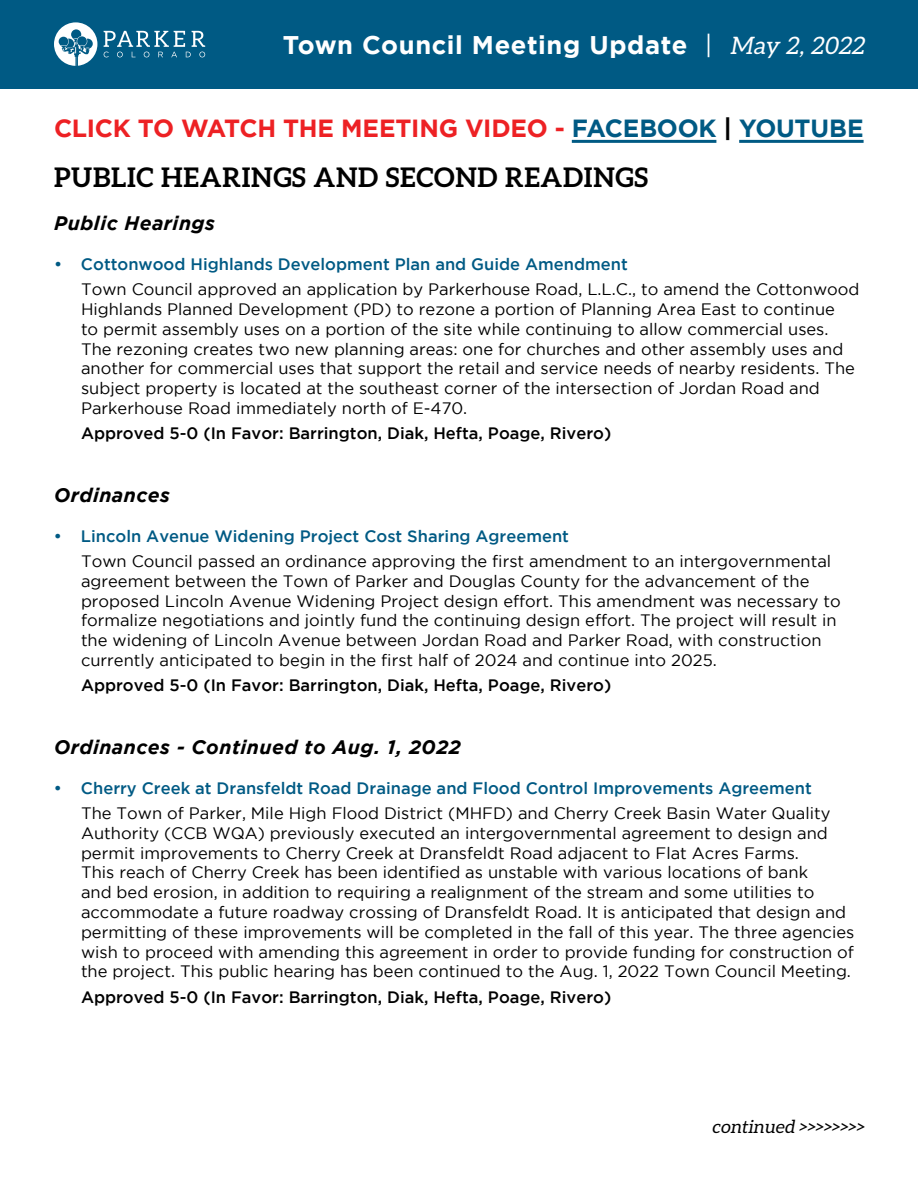
<style>
.page{position:relative;width:918px;height:1188px;background:#fff}
.page>*{position:absolute;margin:0;border:0;box-sizing:border-box;transform-origin:0 0}
.t1{font:700 27px "Aleo";letter-spacing:.025em;color:#000}
.t2{font:700 25.5px "Gotham";letter-spacing:.025em;color:#fff}
.t3{font:700 24.75px "Gotham";letter-spacing:-.015em;color:#ed2124}
.t4{font:italic 700 19.5px "Gotham";letter-spacing:.025em;color:#000}
.t5{font:italic 18px "Aleo";color:#000}
.t6{font:16.5px/19.8px "Gotham";color:#000}
.t7{font:500 16.5px "Gotham";color:#005a84}
.t8{font:500 16.5px "Gotham";color:#000}
.s1{font-weight:400}
.s2{font-family:"Aleo";font-weight:400;font-style:italic;font-size:24px}
.s3{color:#005a84}
.s4{color:#000}
</style>
<div class="page">
<div style="left:0;top:0;width:918px;height:88px;background:#005a84"></div>
<svg style="left:54px;top:22px;width:43px;height:44px"></svg>
<svg style="left:104px;top:31px;width:101px;height:26px"></svg>
<hr style="left:572px;top:140px;width:144px;height:3px;background:#005a84">
<hr style="left:739px;top:140px;width:125px;height:3px;background:#005a84">
<h2 class="t2" style="left:283px;top:30px;width:587px">Town Council Meeting Update <span class="s1">|</span> <span class="s2">May 2, 2022</span></h2>
<h3 class="t3" style="left:54px;top:114px;width:811px">CLICK TO WATCH THE MEETING VIDEO - <span class="s3">FACEBOOK</span> <span class="s4">|</span> <span class="s3">YOUTUBE</span></h3>
<h1 class="t1" style="left:54px;top:162px;width:596px">PUBLIC HEARINGS AND SECOND READINGS</h1>
<p class="t4" style="left:54px;top:212px;width:162px">Public Hearings</p>
<p class="t7" style="left:54px;top:255px;width:575px">• Cottonwood Highlands Development Plan and Guide Amendment</p>
<p class="t6" style="left:81px;top:279px;width:780px">Town Council approved an application by Parkerhouse Road, L.L.C., to amend the Cottonwood Highlands Planned Development (PD) to rezone a portion of Planning Area East to continue<br>to permit assembly uses on a portion of the site while continuing to allow commercial uses.<br>The rezoning creates two new planning areas: one for churches and other assembly uses and another for commercial uses that support the retail and service needs of nearby residents. The subject property is located at the southeast corner of the intersection of Jordan Road and Parkerhouse Road immediately north of E-470.</p>
<p class="t8" style="left:81px;top:424px;width:532px">Approved 5-0 (In Favor: Barrington, Diak, Hefta, Poage, Rivero)</p>
<p class="t4" style="left:54px;top:484px;width:117px">Ordinances</p>
<p class="t7" style="left:54px;top:527px;width:517px">• Lincoln Avenue Widening Project Cost Sharing Agreement</p>
<p class="t6" style="left:81px;top:551px;width:761px">Town Council passed an ordinance approving the first amendment to an intergovernmental agreement between the Town of Parker and Douglas County for the advancement of the proposed Lincoln Avenue Widening Project design effort. This amendment was necessary to formalize negotiations and jointly fund the continuing design effort. The project will result in the widening of Lincoln Avenue between Jordan Road and Parker Road, with construction currently anticipated to begin in the first half of 2024 and continue into 2025.</p>
<p class="t8" style="left:81px;top:676px;width:532px">Approved 5-0 (In Favor: Barrington, Diak, Hefta, Poage, Rivero)</p>
<p class="t4" style="left:54px;top:736px;width:408px">Ordinances - Continued to Aug. 1, 2022</p>
<p class="t7" style="left:54px;top:779px;width:759px">• Cherry Creek at Dransfeldt Road Drainage and Flood Control Improvements Agreement</p>
<p class="t6" style="left:81px;top:803px;width:775px">The Town of Parker, Mile High Flood District (MHFD) and Cherry Creek Basin Water Quality Authority (CCB WQA) previously executed an intergovernmental agreement to design and permit improvements to Cherry Creek at Dransfeldt Road adjacent to Flat Acres Farms.<br>This reach of Cherry Creek has been identified as unstable with various locations of bank<br>and bed erosion, in addition to requiring a realignment of the stream and some utilities to accommodate a future roadway crossing of Dransfeldt Road. It is anticipated that design and permitting of these improvements will be completed in the fall of this year. The three agencies wish to proceed with amending this agreement in order to provide funding for construction of the project. This public hearing has been continued to the Aug. 1, 2022 Town Council Meeting.</p>
<p class="t8" style="left:81px;top:987px;width:532px">Approved 5-0 (In Favor: Barrington, Diak, Hefta, Poage, Rivero)</p>
<p class="t5" style="left:712px;top:1116px;width:157px">continued &gt;&gt;&gt;&gt;&gt;&gt;&gt;&gt;</p>
</div>
